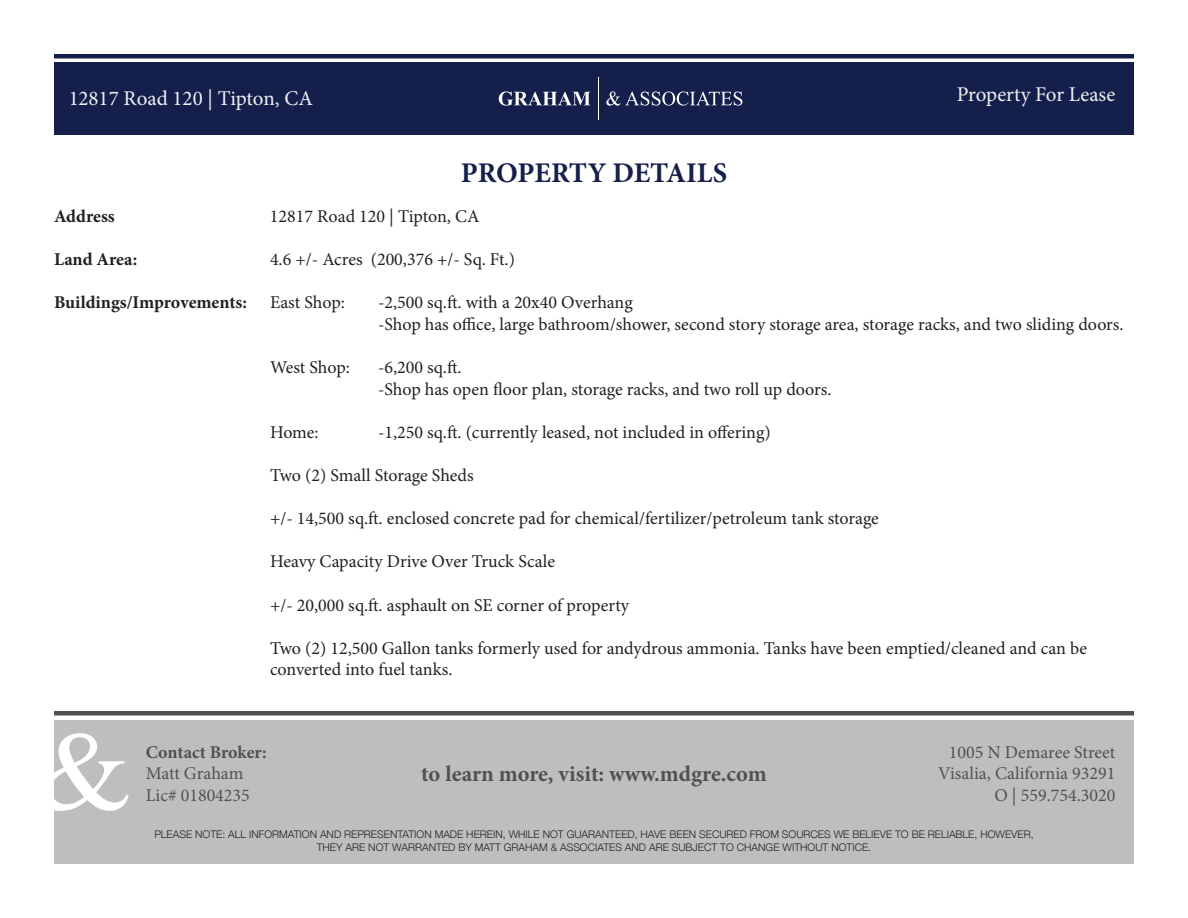
<style>
.page{position:relative;width:1188px;height:918px;background:#fff}
.page>*{position:absolute;margin:0;border:0;box-sizing:border-box;transform-origin:0 0}
.t1{font:700 28.5px "Minion Pro";letter-spacing:-.005em;color:#151f4c}
.t2{font:700 22.5px "Minion Pro";color:#505152}
.t3{font:21px "Minion Pro";color:#fff}
.t4{font:18px "Minion Pro";color:#231f20}
.t5{font:18px "Minion Pro";color:#505152}
.t6{font:700 18px "Minion Pro";letter-spacing:-.005em;color:#231f20}
.t7{font:700 18px "Minion Pro";letter-spacing:-.005em;color:#505152}
.t8{font:300 10.5px/12.6px "Helvetica Neue";color:#231f20;text-align:center}
</style>
<div class="page">
<div style="left:54px;top:62px;width:1080px;height:73px;background:#151f4c"></div>
<hr style="left:54px;top:54px;width:1080px;height:4px;background:#151f4c">
<svg style="left:499px;top:91px;width:92px;height:15px"></svg>
<svg style="left:606px;top:91px;width:136px;height:15px"></svg>
<hr style="left:598px;top:77px;width:1px;height:43px;background:#fff">
<div style="left:54px;top:821px;width:1080px;height:43px;background:#bfbebe"></div>
<div style="left:54px;top:721px;width:1080px;height:107px;background:#bfbebe"></div>
<div style="left:54px;top:711px;width:1080px;height:5px;background:#505152"></div>
<svg style="left:54px;top:733px;width:75px;height:78px"></svg>
<p class="t3" style="left:68px;top:84px;width:246px">12817 Road 120 | Tipton, CA</p>
<p class="t3" style="left:957px;top:80px;width:160px">Property For Lease</p>
<p class="t1" style="left:461px;top:152px;width:268px">PROPERTY DETAILS</p>
<p class="t6" style="left:54px;top:203px;width:62px">Address</p>
<p class="t4" style="left:270px;top:204px;width:211px">12817 Road 120 | Tipton, CA</p>
<p class="t6" style="left:54px;top:247px;width:85px">Land Area:</p>
<p class="t4" style="left:270px;top:247px;width:246px">4.6 +/- Acres (200,376 +/- Sq. Ft.)</p>
<p class="t6" style="left:54px;top:290px;width:195px">Buildings/Improvements:</p>
<p class="t4" style="left:270px;top:290px;width:76px">East Shop:</p>
<p class="t4" style="left:378px;top:290px;width:256px">-2,500 sq.ft. with a 20x40 Overhang</p>
<p class="t4" style="left:378px;top:312px;width:747px">-Shop has office, large bathroom/shower, second story storage area, storage racks, and two sliding doors.</p>
<p class="t4" style="left:270px;top:355px;width:81px">West Shop:</p>
<p class="t4" style="left:378px;top:355px;width:85px">-6,200 sq.ft.</p>
<p class="t4" style="left:378px;top:377px;width:455px">-Shop has open floor plan, storage racks, and two roll up doors.</p>
<p class="t4" style="left:270px;top:420px;width:50px">Home:</p>
<p class="t4" style="left:378px;top:420px;width:394px">-1,250 sq.ft. (currently leased, not included in offering)</p>
<p class="t4" style="left:270px;top:463px;width:205px">Two (2) Small Storage Sheds</p>
<p class="t4" style="left:270px;top:506px;width:610px">+/- 14,500 sq.ft. enclosed concrete pad for chemical/fertilizer/petroleum tank storage</p>
<p class="t4" style="left:270px;top:550px;width:286px">Heavy Capacity Drive Over Truck Scale</p>
<p class="t4" style="left:270px;top:593px;width:361px">+/- 20,000 sq.ft. asphault on SE corner of property</p>
<p class="t4" style="left:270px;top:636px;width:819px">Two (2) 12,500 Gallon tanks formerly used for andydrous ammonia. Tanks have been emptied/cleaned and can be</p>
<p class="t4" style="left:270px;top:658px;width:184px">converted into fuel tanks.</p>
<p class="t7" style="left:146px;top:739px;width:123px">Contact Broker:</p>
<p class="t5" style="left:146px;top:762px;width:99px">Matt Graham</p>
<p class="t5" style="left:146px;top:783px;width:106px">Lic# 01804235</p>
<p class="t2" style="left:421px;top:758px;width:347px">to learn more, visit: www.mdgre.com</p>
<p class="t5" style="left:949px;top:740px;width:168px">1005 N Demaree Street</p>
<p class="t5" style="left:938px;top:762px;width:179px">Visalia, California 93291</p>
<p class="t5" style="left:994px;top:783px;width:122px">O | 559.754.3020</p>
<p class="t8" style="left:154px;top:827px;width:881px">PLEASE NOTE: ALL INFORMATION AND REPRESENTATION MADE HEREIN, WHILE NOT GUARANTEED, HAVE BEEN SECURED FROM SOURCES WE BELIEVE TO BE RELIABLE, HOWEVER,<br>THEY ARE NOT WARRANTED BY MATT GRAHAM &amp; ASSOCIATES AND ARE SUBJECT TO CHANGE WITHOUT NOTICE.</p>
</div>
